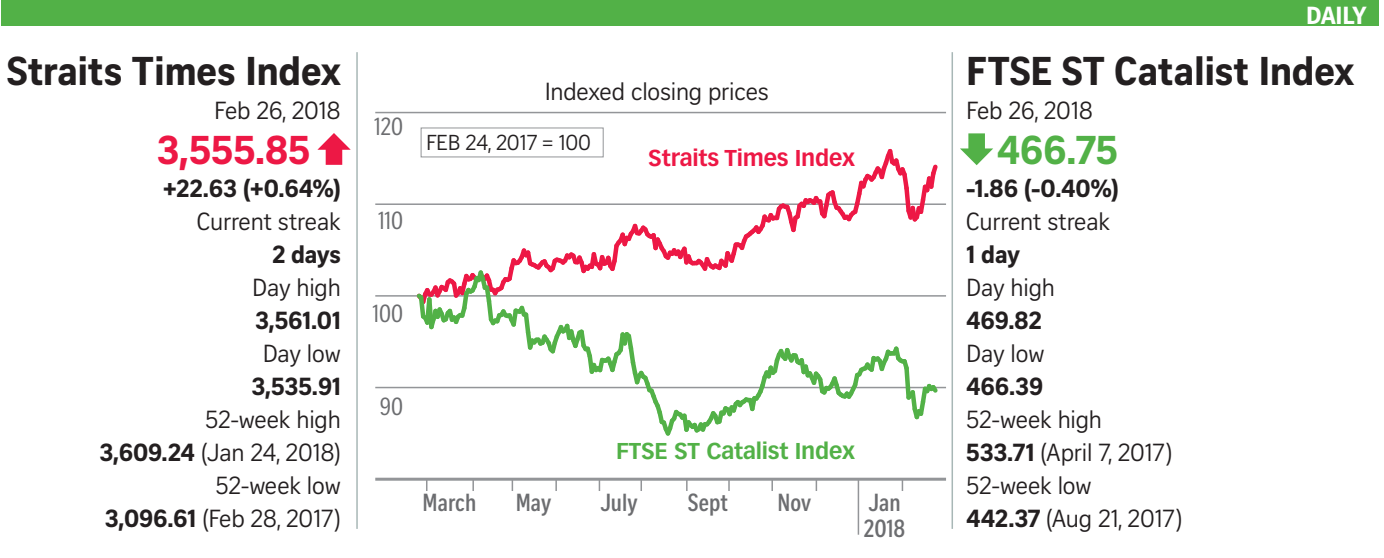
<style>
.page{position:relative;width:1384px;height:558px;background:#fff}
.page>*{position:absolute;margin:0;border:0;box-sizing:border-box;transform-origin:0 0}
.t1{font:700 39px "Curator Serp Text";letter-spacing:-.01em;color:#231f20}
.t2{font:700 39px "Curator Serp Text";color:#ed1845}
.t3{font:700 39px "Curator Serp Text";color:#52b147}
.t4{font:24px/33px "Curator Serp Text";letter-spacing:-.01em;color:#231f20;text-align:right}
.t5{font:700 24px "Curator Serp Text";letter-spacing:-.01em;color:#231f20}
.t6{font:700 24px/25.5px "Curator Head Cond ST Semi";color:#6c6d70}
.t7{font:24px "Curator Head Cond ST Regular";color:#6c6d70}
.t8{font:700 24px "Curator Serp Text";letter-spacing:-.02em;color:#fff}
.t9{font:700 22.5px "Vectora LH";letter-spacing:-.01em;color:#52b147}
.t10{font:700 22.5px "Vectora LH";letter-spacing:-.01em;color:#ed1845}
.t11{font:21px "Curator Serp Text";letter-spacing:-.01em;color:#231f20}
.s1{font-weight:700}
</style>
<div class="page">
<div style="left:1px;top:0;width:1377px;height:26px;background:#52b147"></div>
<svg style="left:960px;top:133px;width:33px;height:32px"></svg>
<svg style="left:317px;top:133px;width:34px;height:32px"></svg>
<div style="left:421px;top:127px;width:182px;height:30px;background:#fff;border:1px solid #939598"></div>
<hr style="left:356px;top:52px;width:2px;height:476px;background:#a8b7b6">
<hr style="left:951px;top:52px;width:2px;height:476px;background:#a8b7b6">
<hr style="left:375px;top:477px;width:571px;height:3px;background:#939598">
<hr style="left:375px;top:386px;width:571px;height:2px;background:#939598">
<hr style="left:375px;top:295px;width:571px;height:1px;background:#939598">
<hr style="left:375px;top:203px;width:571px;height:2px;background:#939598">
<hr style="left:375px;top:112px;width:571px;height:1px;background:#939598">
<svg style="left:413px;top:145px;width:528px;height:291px"></svg>
<svg style="left:728px;top:480px;width:2px;height:10px"></svg>
<svg style="left:771px;top:480px;width:2px;height:10px"></svg>
<svg style="left:815px;top:480px;width:2px;height:10px"></svg>
<hr style="left:857px;top:478px;width:2px;height:56px;background:#939598">
<svg style="left:901px;top:480px;width:2px;height:10px"></svg>
<svg style="left:472px;top:480px;width:2px;height:10px"></svg>
<svg style="left:555px;top:480px;width:2px;height:10px"></svg>
<svg style="left:640px;top:480px;width:2px;height:10px"></svg>
<h1 class="t1" style="left:7px;top:48px;width:335px">Straits Times Index</h1>
<p class="t4" style="left:214px;top:93px;width:128px">Feb 26, 2018</p>
<h1 class="t2" style="left:157px;top:126px;width:155px">3,555.85</h1>
<p class="t5" style="left:163px;top:173px;width:179px">+22.63 (+0.64%)</p>
<p class="t4" style="left:197px;top:204px;width:145px">Current streak</p>
<p class="t5" style="left:272px;top:239px;width:70px">2 days</p>
<p class="t4" style="left:252px;top:270px;width:90px">Day high</p>
<p class="t5" style="left:255px;top:305px;width:87px">3,561.01</p>
<p class="t4" style="left:263px;top:336px;width:80px">Day low</p>
<p class="t5" style="left:251px;top:371px;width:91px">3,535.91</p>
<p class="t4" style="left:100px;top:402px;width:243px">52-week high<br><span class="s1">3,609.24</span> (Jan 24, 2018)<br>52-week low<br><span class="s1">3,096.61</span> (Feb 28, 2017)</p>
<p class="t7" style="left:374px;top:114px;width:30px">120</p>
<p class="t7" style="left:378px;top:207px;width:26px">110</p>
<p class="t4" style="left:545px;top:75px;width:226px">Indexed closing prices</p>
<p class="t11" style="left:426px;top:130px;width:166px">FEB 24, 2017 = 100</p>
<p class="t10" style="left:648px;top:144px;width:208px">Straits Times Index</p>
<p class="t7" style="left:373px;top:300px;width:32px">100</p>
<p class="t7" style="left:380px;top:393px;width:25px">90</p>
<p class="t9" style="left:616px;top:437px;width:241px">FTSE ST Catalist Index</p>
<p class="t6" style="left:423px;top:490px;width:55px">March</p>
<p class="t6" style="left:516px;top:490px;width:37px">May</p>
<p class="t6" style="left:600px;top:490px;width:39px">July</p>
<p class="t6" style="left:688px;top:490px;width:42px">Sept</p>
<p class="t6" style="left:777px;top:490px;width:35px">Nov</p>
<p class="t6" style="left:864px;top:490px;width:43px">Jan<br>2018</p>
<p class="t8" style="left:1306px;top:1px;width:62px">DAILY</p>
<h1 class="t1" style="left:966px;top:48px;width:389px">FTSE ST Catalist Index</h1>
<p class="t4" style="left:966px;top:93px;width:128px">Feb 26, 2018</p>
<h1 class="t3" style="left:997px;top:126px;width:123px">466.75</h1>
<p class="t5" style="left:966px;top:173px;width:154px">-1.86 (-0.40%)</p>
<p class="t4" style="left:966px;top:204px;width:145px">Current streak</p>
<p class="t5" style="left:966px;top:239px;width:55px">1 day</p>
<p class="t4" style="left:966px;top:270px;width:90px">Day high</p>
<p class="t5" style="left:966px;top:305px;width:77px">469.82</p>
<p class="t4" style="left:966px;top:336px;width:80px">Day low</p>
<p class="t5" style="left:966px;top:371px;width:79px">466.39</p>
<p class="t4" style="left:966px;top:402px;width:217px;text-align:left">52-week high<br><span class="s1">533.71</span> (April 7, 2017)<br>52-week low<br><span class="s1">442.37</span> (Aug 21, 2017)</p>
</div>
